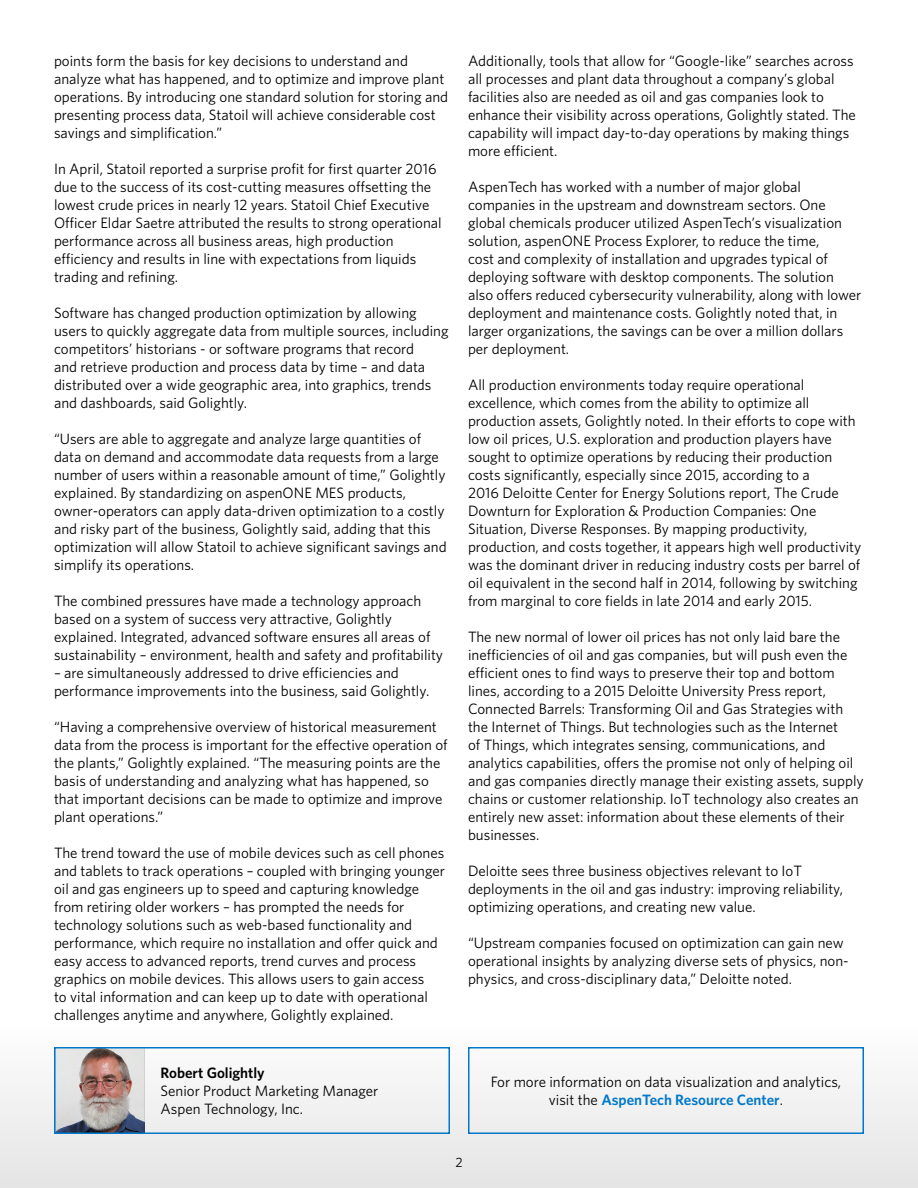
<style>
.page{position:relative;width:918px;height:1188px;background:#fff}
.page>*{position:absolute;margin:0;border:0;box-sizing:border-box;transform-origin:0 0}
.t1{font:15px/18px "Whitney";color:#000}
.t2{font:600 15px "Whitney";color:#000}
.t3{font:13.5px "Whitney";color:#000}
.s1{font-weight:600;color:#0078c9}
</style>
<div class="page">
<div style="left:0;top:1022px;width:918px;height:166px;background:linear-gradient(to right,#f0f0f1,#f2f2f2)"></div>
<img style="left:57px;top:1050px;width:88px;height:81px">
<div style="left:54px;top:1047px;width:396px;height:87px;border:2px solid #0078c9"></div>
<div style="left:468px;top:1047px;width:396px;height:87px;border:2px solid #0078c9"></div>
<p class="t1" style="left:54px;top:51px;width:396px">points form the basis for key decisions to understand and analyze what has happened, and to optimize and improve plant operations. By introducing one standard solution for storing and presenting process data, Statoil will achieve considerable cost savings and simplification.”</p>
<p class="t1" style="left:54px;top:159px;width:389px">In April, Statoil reported a surprise profit for first quarter 2016 due to the success of its cost-cutting measures offsetting the lowest crude prices in nearly 12 years. Statoil Chief Executive Officer Eldar Saetre attributed the results to strong operational performance across all business areas, high production efficiency and results in line with expectations from liquids trading and refining.</p>
<p class="t1" style="left:54px;top:303px;width:396px">Software has changed production optimization by allowing users to quickly aggregate data from multiple sources, including competitors’ historians - or software programs that record<br>and retrieve production and process data by time – and data distributed over a wide geographic area, into graphics, trends and dashboards, said Golightly.</p>
<p class="t1" style="left:54px;top:429px;width:394px">“Users are able to aggregate and analyze large quantities of data on demand and accommodate data requests from a large number of users within a reasonable amount of time,” Golightly explained. By standardizing on aspenONE MES products, owner-operators can apply data-driven optimization to a costly and risky part of the business, Golightly said, adding that this optimization will allow Statoil to achieve significant savings and simplify its operations.</p>
<p class="t1" style="left:54px;top:591px;width:391px">The combined pressures have made a technology approach based on a system of success very attractive, Golightly explained. Integrated, advanced software ensures all areas of sustainability – environment, health and safety and profitability</p>
<p class="t1" style="left:54px;top:663px;width:377px">– are simultaneously addressed to drive efficiencies and performance improvements into the business, said Golightly.</p>
<p class="t1" style="left:54px;top:717px;width:395px">“Having a comprehensive overview of historical measurement data from the process is important for the effective operation of the plants,” Golightly explained. “The measuring points are the basis of understanding and analyzing what has happened, so that important decisions can be made to optimize and improve plant operations.”</p>
<p class="t1" style="left:54px;top:843px;width:392px">The trend toward the use of mobile devices such as cell phones and tablets to track operations – coupled with bringing younger oil and gas engineers up to speed and capturing knowledge from retiring older workers – has prompted the needs for technology solutions such as web-based functionality and performance, which require no installation and offer quick and easy access to advanced reports, trend curves and process graphics on mobile devices. This allows users to gain access<br>to vital information and can keep up to date with operational challenges anytime and anywhere, Golightly explained.</p>
<p class="t1" style="left:468px;top:51px;width:389px">Additionally, tools that allow for “Google-like” searches across all processes and plant data throughout a company’s global facilities also are needed as oil and gas companies look to enhance their visibility across operations, Golightly stated. The capability will impact day-to-day operations by making things more efficient.</p>
<p class="t1" style="left:468px;top:177px;width:395px">AspenTech has worked with a number of major global companies in the upstream and downstream sectors. One global chemicals producer utilized AspenTech’s visualization solution, aspenONE Process Explorer, to reduce the time,<br>cost and complexity of installation and upgrades typical of deploying software with desktop components. The solution also offers reduced cybersecurity vulnerability, along with lower deployment and maintenance costs. Golightly noted that, in larger organizations, the savings can be over a million dollars per deployment.</p>
<p class="t1" style="left:468px;top:375px;width:395px">All production environments today require operational excellence, which comes from the ability to optimize all production assets, Golightly noted. In their efforts to cope with low oil prices, U.S. exploration and production players have sought to optimize operations by reducing their production costs significantly, especially since 2015, according to a<br>2016 Deloitte Center for Energy Solutions report, The Crude Downturn for Exploration &amp; Production Companies: One Situation, Diverse Responses. By mapping productivity, production, and costs together, it appears high well productivity was the dominant driver in reducing industry costs per barrel of oil equivalent in the second half in 2014, following by switching from marginal to core fields in late 2014 and early 2015.</p>
<p class="t1" style="left:468px;top:627px;width:397px">The new normal of lower oil prices has not only laid bare the inefficiencies of oil and gas companies, but will push even the efficient ones to find ways to preserve their top and bottom lines, according to a 2015 Deloitte University Press report, Connected Barrels: Transforming Oil and Gas Strategies with the Internet of Things. But technologies such as the Internet<br>of Things, which integrates sensing, communications, and analytics capabilities, offers the promise not only of helping oil and gas companies directly manage their existing assets, supply chains or customer relationship. IoT technology also creates an entirely new asset: information about these elements of their businesses.</p>
<p class="t1" style="left:468px;top:861px;width:377px">Deloitte sees three business objectives relevant to IoT deployments in the oil and gas industry: improving reliability, optimizing operations, and creating new value.</p>
<p class="t1" style="left:468px;top:933px;width:382px">“Upstream companies focused on optimization can gain new operational insights by analyzing diverse sets of physics, non&shy;physics, and cross-disciplinary data,” Deloitte noted.</p>
<p class="t2" style="left:160px;top:1063px;width:106px">Robert Golightly</p>
<p class="t1" style="left:160px;top:1082px;width:219px">Senior Product Marketing Manager<br>Aspen Technology, Inc.</p>
<p class="t1" style="left:491px;top:1073px;width:352px;text-align:center">For more information on data visualization and analytics, visit the <span class="s1">AspenTech Resource Center</span>.</p>
<p class="t3" style="left:455px;top:1153px;width:9px">2</p>
</div>
